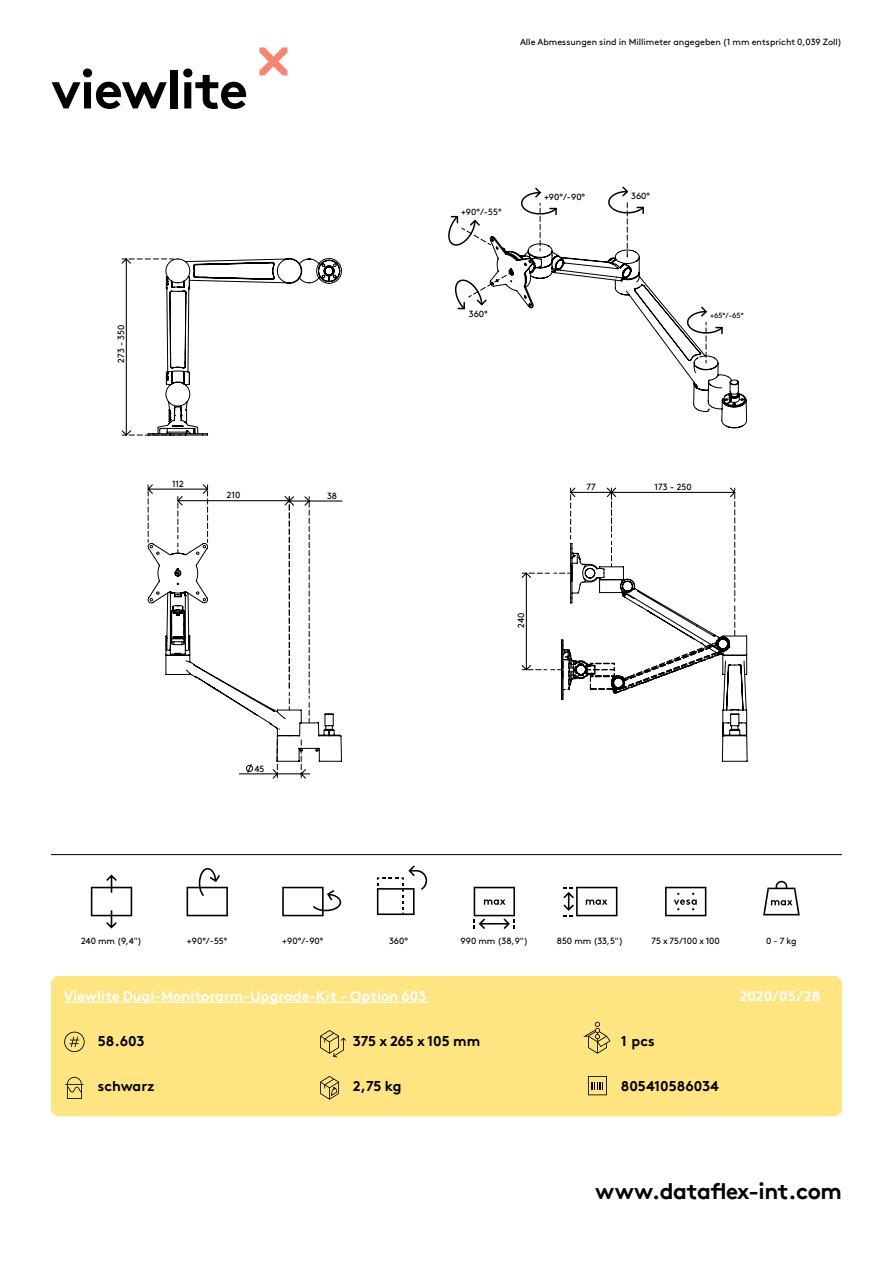
<style>
.page{position:relative;width:893px;height:1263px;background:#fff}
.page>*{position:absolute;margin:0;border:0;box-sizing:border-box;transform-origin:0 0}
.hoofdstuk{font:700 54px "Brown Pro TT";letter-spacing:-.02em;color:#000}
.t1{font:700 22.5px "Brown Pro TT";letter-spacing:-.02em;color:#000}
.t2{font:700 14.25px "Brown Pro TT";color:#fff}
.specificaties{font:700 14.25px "Brown Pro TT";color:#000}
.t3{font:9px "Brown";color:#000}
.t4{font:9px "Brown Pro TT Regular Alt";color:#000}
.t5{font:7.5px "Brown Pro TT Regular Alt";color:#000}
</style>
<div class="page">
<svg style="left:259px;top:47px;width:28px;height:28px"></svg>
<hr style="left:51px;top:854px;width:791px;height:1px;background:#000">
<svg style="left:91px;top:874px;width:41px;height:54px"></svg>
<svg style="left:187px;top:868px;width:41px;height:48px"></svg>
<svg style="left:282px;top:887px;width:59px;height:29px"></svg>
<svg style="left:377px;top:865px;width:50px;height:50px"></svg>
<svg style="left:474px;top:887px;width:41px;height:42px"></svg>
<svg style="left:563px;top:887px;width:54px;height:29px"></svg>
<svg style="left:665px;top:887px;width:41px;height:29px"></svg>
<svg style="left:763px;top:881px;width:37px;height:34px"></svg>
<div style="left:51px;top:976px;width:791px;height:140px;background:#ffe582"></div>
<svg style="left:454px;top:279px;width:35px;height:31px"></svg>
<svg style="left:448px;top:186px;width:196px;height:60px"></svg>
<svg style="left:147px;top:484px;width:196px;height:295px"></svg>
<svg style="left:121px;top:258px;width:221px;height:178px"></svg>
<svg style="left:489px;top:236px;width:258px;height:192px"></svg>
<svg style="left:521px;top:487px;width:227px;height:275px"></svg>
<svg style="left:64px;top:1032px;width:21px;height:20px"></svg>
<svg style="left:65px;top:1077px;width:18px;height:22px"></svg>
<svg style="left:320px;top:1030px;width:26px;height:27px"></svg>
<svg style="left:583px;top:1022px;width:27px;height:32px"></svg>
<svg style="left:320px;top:1076px;width:19px;height:24px"></svg>
<svg style="left:588px;top:1076px;width:19px;height:19px"></svg>
<hr style="left:64px;top:1002px;width:366px;height:1px;background:#fff">
<p class="hoofdstuk" style="left:51px;top:46px;width:198px">viewlite</p>
<p class="t4" style="left:114px;top:363px;width:40px;rotate:-90deg">273 - 350</p>
<p class="t4" style="left:172px;top:477px;width:13px">112</p>
<p class="t4" style="left:227px;top:488px;width:15px">210</p>
<p class="t4" style="left:327px;top:489px;width:12px">38</p>
<p class="t4" style="left:254px;top:762px;width:12px">45</p>
<p class="t3" style="left:520px;top:35px;width:323px">Alle Abmessungen sind in Millimeter angegeben (1 mm entspricht 0,039 Zoll)</p>
<p class="t4" style="left:461px;top:205px;width:42px">+90°/-55°</p>
<p class="t4" style="left:544px;top:190px;width:43px">+90°/-90°</p>
<p class="t4" style="left:631px;top:189px;width:21px">360°</p>
<p class="t4" style="left:469px;top:307px;width:21px">360°</p>
<p class="t5" style="left:710px;top:310px;width:35px">+65°/-65°</p>
<p class="t4" style="left:514px;top:627px;width:17px;rotate:-90deg">240</p>
<p class="t4" style="left:586px;top:480px;width:11px">77</p>
<p class="t4" style="left:655px;top:480px;width:39px">173 - 250</p>
<p class="t3" style="left:81px;top:934px;width:62px">240 mm (9,4")</p>
<p class="t3" style="left:187px;top:934px;width:42px">+90°/-55°</p>
<p class="t3" style="left:282px;top:934px;width:43px">+90°/-90°</p>
<p class="t3" style="left:389px;top:934px;width:21px">360°</p>
<p class="t3" style="left:461px;top:934px;width:69px">990 mm (38,9")</p>
<p class="t3" style="left:557px;top:934px;width:68px">850 mm (33,5")</p>
<p class="t3" style="left:652px;top:934px;width:70px">75 x 75/100 x 100</p>
<p class="t3" style="left:766px;top:934px;width:32px">0 - 7 kg</p>
<h3 class="t2" style="left:64px;top:985px;width:364px">Viewlite Dual-Monitorarm-Upgrade-Kit - Option 603</h3>
<h3 class="t2" style="left:740px;top:985px;width:82px">2020/05/28</h3>
<h3 class="specificaties" style="left:98px;top:1029px;width:48px">58.603</h3>
<p class="specificaties" style="left:98px;top:1074px;width:58px">schwarz</p>
<p class="specificaties" style="left:353px;top:1029px;width:129px">375 x 265 x 105 mm</p>
<p class="specificaties" style="left:621px;top:1029px;width:35px">1 pcs</p>
<p class="specificaties" style="left:353px;top:1074px;width:50px">2,75 kg</p>
<h3 class="specificaties" style="left:621px;top:1074px;width:100px">805410586034</h3>
<h2 class="t1" style="left:595px;top:1173px;width:248px">www.dataflex-int.com</h2>
</div>
